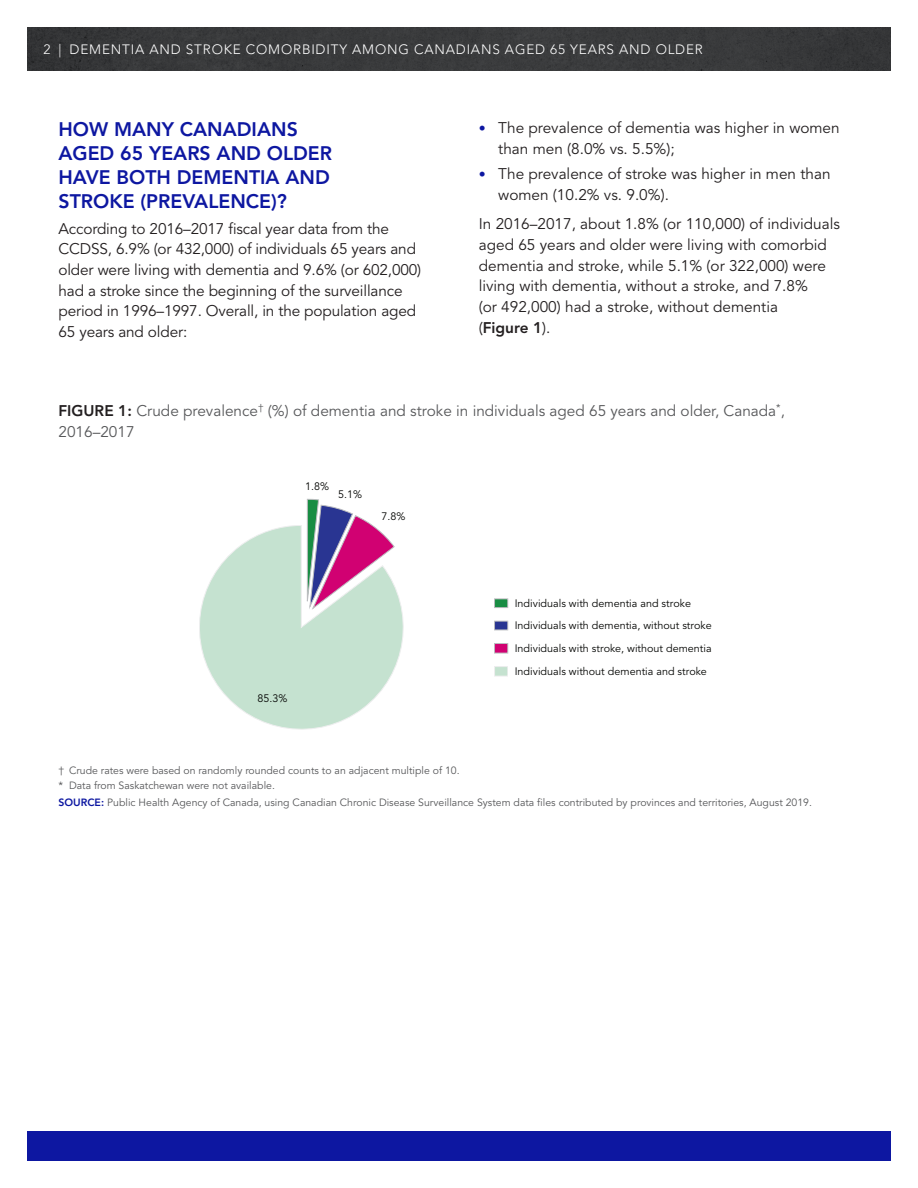
<style>
.page{position:relative;width:918px;height:1188px;background:#fff}
.page>*{position:absolute;margin:0;border:0;box-sizing:border-box;transform-origin:0 0}
.Heading_1{font:800 19.5px/24px "Avenir LT Std";color:#0d17a1}
.BODY{font:15.3px/20.7px "Avenir LT Std";color:#231f20}
.Figure_Title{font:15.3px/20.7px "Avenir LT Std";color:#57585a}
.t1{font:300 13.5px "Avenir LT Std";letter-spacing:.06em;color:#fff}
.t2{font:10.8px/22.6px "Avenir LT Std";color:#040503}
.Source{font:10.5px "Avenir LT Std";color:#57585a}
._6___Source_with_no{font:10.5px "Avenir LT Std";color:#57585a}
.s1{font-size:13.8px;color:#0d17a1}
.s2{font-weight:800}
.s3{font-weight:800;color:#231f20}
.s4{font-weight:800;color:#0d17a1}
</style>
<div class="page">
<div style="left:27px;top:27px;width:864px;height:44px;background:#38393b"></div>
<div style="left:27px;top:1131px;width:864px;height:30px;background:#0d17a1"></div>
<svg style="left:199px;top:499px;width:204px;height:230px"></svg>
<div style="left:495px;top:644px;width:13px;height:9px;background:#d10172"></div>
<div style="left:494px;top:643px;width:14px;height:10px;border:1px solid #bcbdc0"></div>
<div style="left:495px;top:667px;width:13px;height:9px;background:#c5e2d0"></div>
<div style="left:494px;top:666px;width:14px;height:10px;border:1px solid #bcbdc0"></div>
<div style="left:495px;top:621px;width:13px;height:9px;background:#293592"></div>
<div style="left:494px;top:621px;width:14px;height:9px;border:1px solid #bcbdc0"></div>
<div style="left:495px;top:599px;width:13px;height:9px;background:#188d43"></div>
<div style="left:494px;top:599px;width:14px;height:9px;border:1px solid #bcbdc0"></div>
<p class="t1" style="left:43px;top:41px;width:661px">2 | DEMENTIA AND STROKE COMORBIDITY AMONG CANADIANS AGED 65 YEARS AND OLDER</p>
<p class="Heading_1" style="left:58px;top:118px;width:275px">HOW MANY CANADIANS<br>AGED 65 YEARS AND OLDER<br>HAVE BOTH DEMENTIA AND<br>STROKE (PREVALENCE)?</p>
<p class="BODY" style="left:58px;top:219px;width:364px">According to 2016–2017 fiscal year data from the CCDSS, 6.9% (or 432,000) of individuals 65 years and older were living with dementia and 9.6% (or 602,000) had a stroke since the beginning of the surveillance period in 1996–1997. Overall, in the population aged 65 years and older:</p>
<p class="BODY" style="left:498px;top:118px;width:343px;text-indent:-20px"><span class="s1">•</span> The prevalence of dementia was higher in women than men (8.0% vs. 5.5%);</p>
<p class="BODY" style="left:498px;top:164px;width:334px;text-indent:-20px"><span class="s1">•</span> The prevalence of stroke was higher in men than women (10.2% vs. 9.0%).</p>
<p class="BODY" style="left:479px;top:214px;width:363px">In 2016–2017, about 1.8% (or 110,000) of individuals aged 65 years and older were living with comorbid dementia and stroke, while 5.1% (or 322,000) were living with dementia, without a stroke, and 7.8%<br>(or 492,000) had a stroke, without dementia<br>(<span class="s2">Figure 1</span>).</p>
<p class="Figure_Title" style="left:58px;top:401px;width:728px"><span class="s3">FIGURE 1:</span> Crude prevalence<sup>†</sup> (%) of dementia and stroke in individuals aged 65 years and older, Canada<sup>*</sup>,<br>2016–2017</p>
<p class="t2" style="left:305px;top:475px;width:25px">1.8%</p>
<p class="t2" style="left:338px;top:483px;width:25px">5.1%</p>
<p class="t2" style="left:382px;top:505px;width:25px">7.8%</p>
<p class="t2" style="left:258px;top:687px;width:31px">85.3%</p>
<p class="t2" style="left:515px;top:592px;width:198px">Individuals with dementia and stroke Individuals with dementia, without stroke Individuals with stroke, without dementia Individuals without dementia and stroke</p>
<p class="_6___Source_with_no" style="left:58px;top:764px;width:403px">† Crude rates were based on randomly rounded counts to an adjacent multiple of 10.</p>
<p class="_6___Source_with_no" style="left:58px;top:779px;width:218px">* Data from Saskatchewan were not available.</p>
<p class="Source" style="left:58px;top:797px;width:755px"><span class="s4">SOURCE:</span> Public Health Agency of Canada, using Canadian Chronic Disease Surveillance System data files contributed by provinces and territories, August 2019.</p>
</div>
